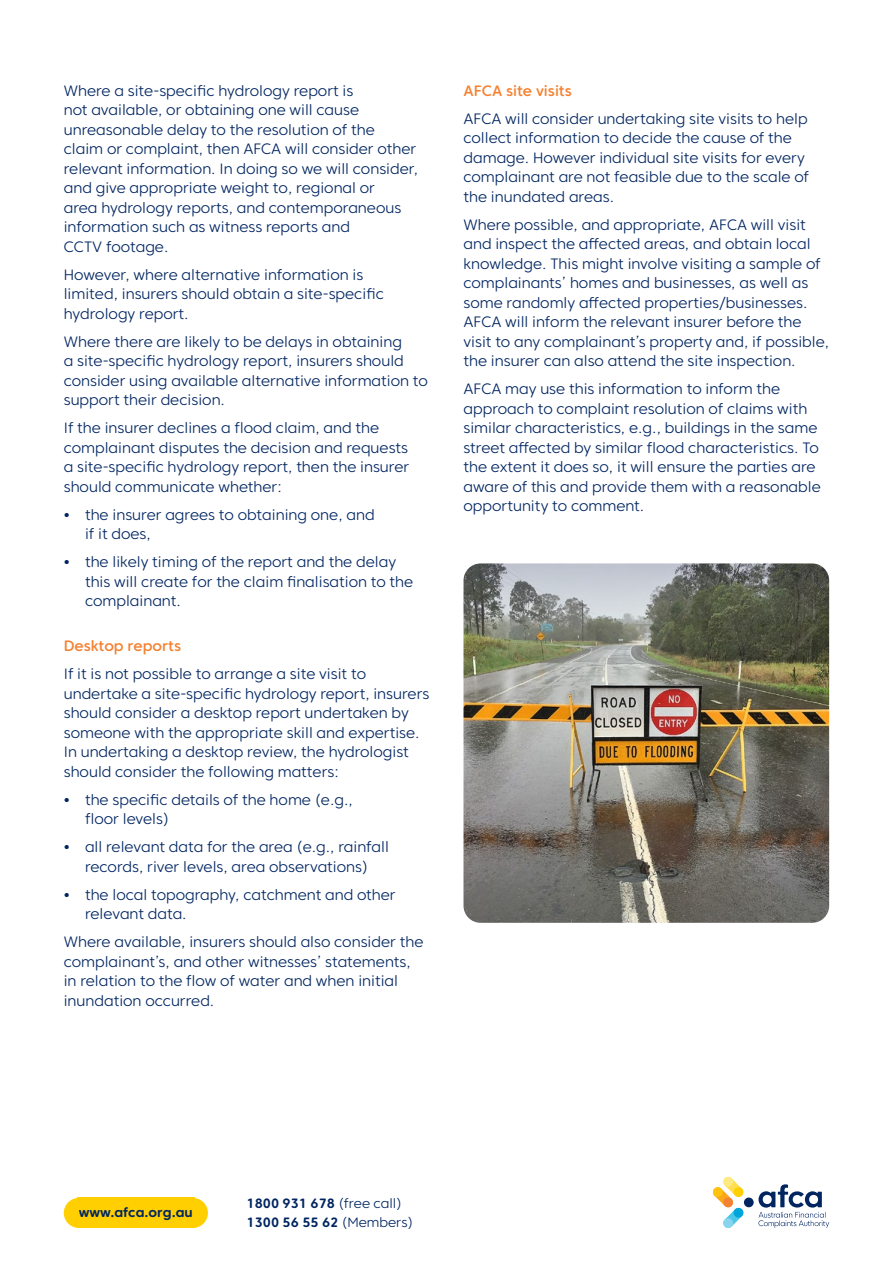
<style>
.page{position:relative;width:893px;height:1263px;background:#fff}
.page>*{position:absolute;margin:0;border:0;box-sizing:border-box;transform-origin:0 0}
.t1{font:300 15px/19.5px "Core Sans CR 35";color:#002561}
.t2{font:500 15px "Core Sans CR 55";color:#f58232}
.t3{font:700 13.5px/19.5px "Core Sans CR 65";color:#002561}
.s1{font-family:"Core Sans CR 65";font-weight:700}
.s2{font-family:"Core Sans CR 35";font-weight:300}
</style>
<div class="page">
<div style="left:77px;top:1198px;width:117px;height:30px;background:#ffcf01"></div>
<svg style="left:64px;top:1198px;width:13px;height:30px"></svg>
<svg style="left:194px;top:1198px;width:14px;height:30px"></svg>
<div style="left:744px;top:1197px;width:10px;height:10px;background:#002561;border-radius:50%"></div>
<svg style="left:713px;top:1177px;width:31px;height:51px"></svg>
<div style="left:734px;top:1187px;width:9px;height:10px;background:#ffcf01;border-radius:50%"></div>
<div style="left:723px;top:1197px;width:10px;height:10px;background:#f58232;border-radius:50%"></div>
<div style="left:723px;top:1177px;width:10px;height:9px;background:#ffea82;border-radius:50%"></div>
<div style="left:713px;top:1187px;width:10px;height:10px;background:#ffc20e;border-radius:50%"></div>
<div style="left:734px;top:1208px;width:9px;height:9px;background:#00a5db;border-radius:50%"></div>
<div style="left:723px;top:1218px;width:10px;height:10px;background:#8ad5ee;border-radius:50%"></div>
<svg style="left:758px;top:1184px;width:71px;height:44px"></svg>
<img style="left:463px;top:563px;width:366px;height:360px">
<p class="t1" style="left:64px;top:81px;width:356px">Where a site-specific hydrology report is<br>not available, or obtaining one will cause unreasonable delay to the resolution of the<br>claim or complaint, then AFCA will consider other relevant information. In doing so we will consider, and give appropriate weight to, regional or<br>area hydrology reports, and contemporaneous information such as witness reports and<br>CCTV footage.</p>
<p class="t1" style="left:64px;top:265px;width:322px">However, where alternative information is limited, insurers should obtain a site-specific hydrology report.</p>
<p class="t1" style="left:64px;top:332px;width:366px">Where there are likely to be delays in obtaining<br>a site-specific hydrology report, insurers should consider using available alternative information to support their decision.</p>
<p class="t1" style="left:64px;top:418px;width:347px">If the insurer declines a flood claim, and the complainant disputes the decision and requests a site-specific hydrology report, then the insurer should communicate whether:</p>
<p class="t1" style="left:85px;top:505px;width:291px;text-indent:-21px"><span class="s1">•</span> the insurer agrees to obtaining one, and if it does,</p>
<p class="t1" style="left:85px;top:552px;width:330px;text-indent:-21px"><span class="s1">•</span> the likely timing of the report and the delay this will create for the claim finalisation to the complainant.</p>
<p class="t2" style="left:64px;top:637px;width:119px">Desktop reports</p>
<p class="t1" style="left:64px;top:664px;width:367px">If it is not possible to arrange a site visit to undertake a site-specific hydrology report, insurers should consider a desktop report undertaken by someone with the appropriate skill and expertise.<br>In undertaking a desktop review, the hydrologist should consider the following matters:</p>
<p class="t1" style="left:85px;top:790px;width:269px;text-indent:-21px"><span class="s1">•</span> the specific details of the home (e.g., floor levels)</p>
<p class="t1" style="left:64px;top:837px;width:327px;text-align:center"><span class="s1">•</span> all relevant data for the area (e.g., rainfall records, river levels, area observations)</p>
<p class="t1" style="left:85px;top:885px;width:312px;text-indent:-21px"><span class="s1">•</span> the local topography, catchment and other relevant data.</p>
<p class="t1" style="left:64px;top:932px;width:361px">Where available, insurers should also consider the complainant’s, and other witnesses’ statements, in relation to the flow of water and when initial inundation occurred.</p>
<p class="t2" style="left:463px;top:81px;width:110px">AFCA site visits</p>
<p class="t1" style="left:463px;top:109px;width:347px">AFCA will consider undertaking site visits to help collect information to decide the cause of the damage. However individual site visits for every complainant are not feasible due to the scale of the inundated areas.</p>
<p class="t1" style="left:463px;top:215px;width:367px">Where possible, and appropriate, AFCA will visit and inspect the affected areas, and obtain local knowledge. This might involve visiting a sample of complainants’ homes and businesses, as well as some randomly affected properties/businesses.<br>AFCA will inform the relevant insurer before the visit to any complainant’s property and, if possible, the insurer can also attend the site inspection.</p>
<p class="t1" style="left:463px;top:379px;width:359px">AFCA may use this information to inform the approach to complaint resolution of claims with similar characteristics, e.g., buildings in the same street affected by similar flood characteristics. To the extent it does so, it will ensure the parties are aware of this and provide them with a reasonable opportunity to comment.</p>
<p class="t3" style="left:79px;top:1203px;width:116px">www.afca.org.au</p>
<p class="t3" style="left:247px;top:1193px;width:168px">1800 931 678 <span class="s2">(free call)<br></span>1300 56 55 62 <span class="s2">(Members)</span></p>
</div>
